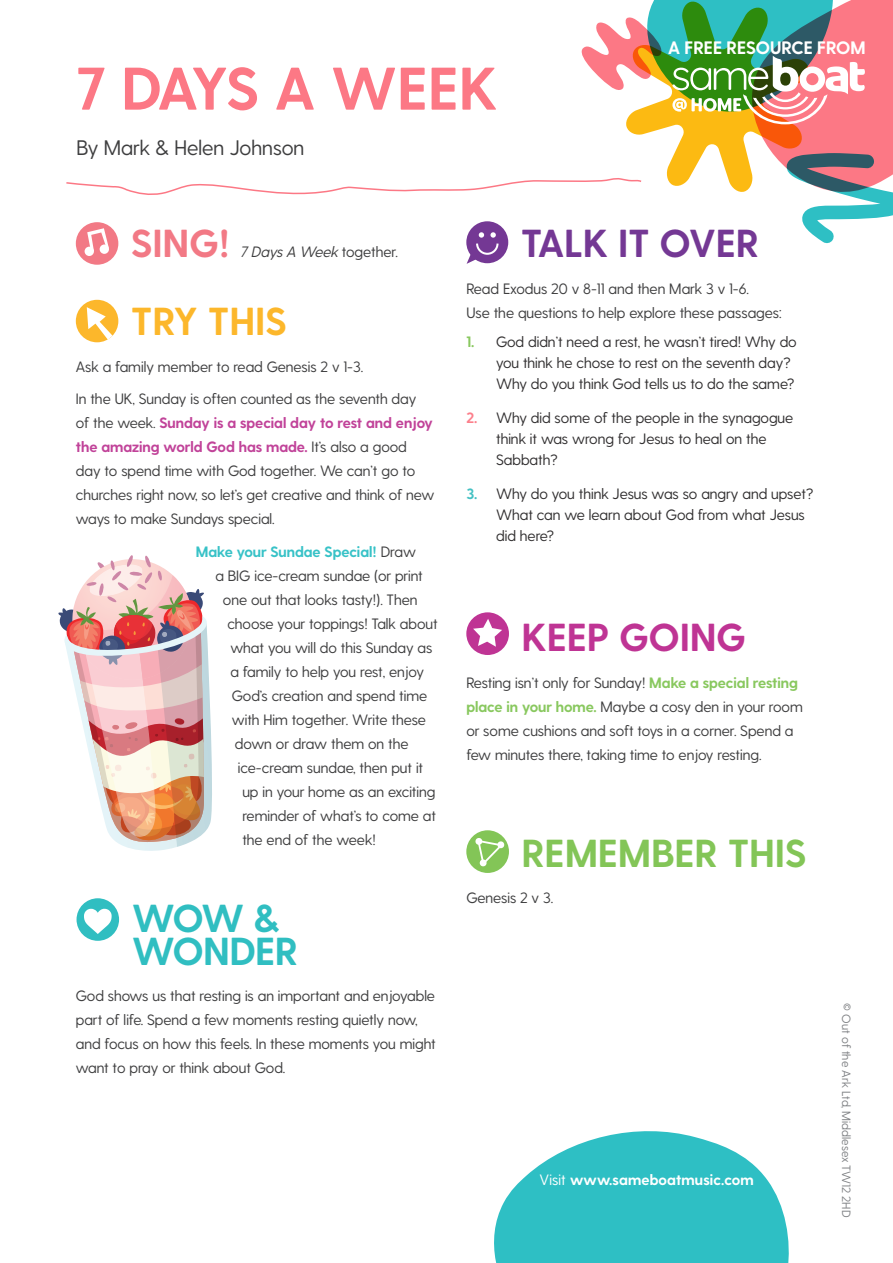
<style>
.page{position:relative;width:893px;height:1263px;background:#fff}
.page>*{position:absolute;margin:0;border:0;box-sizing:border-box;transform-origin:0 0}
.Page_Heading{font:700 60px "Greycliff CF";letter-spacing:-.01em;color:#fc7885}
.SING{font:700 39px "Greycliff CF";letter-spacing:.01em;color:#83c557}
.SING-2{font:700 39px/33px "Greycliff CF";color:#30bec1}
.SING-3{font:700 39px "Greycliff CF";letter-spacing:.01em;color:#743894}
.BULLETS{font:700 39px "Greycliff CF";letter-spacing:.01em;color:#bf3494}
.SING-4{font:700 39px "Greycliff CF";letter-spacing:.01em;color:#fcb72b}
.SING-5{font:700 39px "Greycliff CF";color:#f27985}
.BODY{font:21px "Greycliff CF";color:#3e3e3f}
.t1{font:700 18px "Greycliff CF";color:#fff}
.BODY-2{font:15px/24px "Greycliff CF";color:#3e3e3f}
.BULLETS-2{font:15px/21px "Greycliff CF";color:#312f30}
.BODY-3{font:700 15px "Greycliff CF";color:#38c2c7}
.BODY-4{font:700 15px "Greycliff CF";letter-spacing:.01em;color:#fff}
.SING-6{font:italic 15px "Greycliff CF";color:#3e3e3f}
.t2{font:12px "Greycliff CF";color:#808285}
.s1{font-style:normal}
.s2{font-weight:700;color:#c14399}
.s3{font-weight:400;color:#3e3e3f}
.s4{font-weight:700;color:#89c85f}
.s5{font-weight:700;color:#fc7f8b}
.s6{font-weight:700;color:#44c1c3}
.s7{font-weight:400}
</style>
<div class="page">
<div style="left:76px;top:300px;width:42px;height:42px;background:#fcb72b;border-radius:50%"></div>
<svg style="left:87px;top:307px;width:26px;height:33px"></svg>
<div style="left:77px;top:898px;width:42px;height:43px;background:#30bec1;border-radius:50%"></div>
<svg style="left:84px;top:909px;width:28px;height:25px"></svg>
<div style="left:466px;top:830px;width:43px;height:43px;background:#83c557;border-radius:50%"></div>
<svg style="left:475px;top:837px;width:30px;height:30px"></svg>
<svg style="left:66px;top:0;width:827px;height:264px"></svg>
<svg style="left:494px;top:1131px;width:295px;height:132px;fill:#2ebfc4"></svg>
<div style="left:466px;top:612px;width:43px;height:43px;background:#bf3494;border-radius:50%"></div>
<svg style="left:473px;top:619px;width:29px;height:28px"></svg>
<svg style="left:58px;top:555px;width:154px;height:296px"></svg>
<p class="Page_Heading" style="left:77px;top:53px;width:422px">7 DAYS A WEEK</p>
<p class="BODY" style="left:77px;top:135px;width:229px">By Mark &amp; Helen Johnson</p>
<p class="t1" style="left:668px;top:37px;width:199px">A FREE RESOURCE FROM</p>
<p class="SING-5" style="left:131px;top:220px;width:100px">SING!</p>
<p class="SING-6" style="left:240px;top:243px;width:160px">7 DaysA Week <span class="s1">together.</span></p>
<p class="SING-4" style="left:131px;top:298px;width:157px">TRY THIS</p>
<p class="BODY-2" style="left:76px;top:354px;width:289px">Ask a family member to read Genesis 2 v 1-3.</p>
<p class="BODY-2" style="left:76px;top:387px;width:360px">In the UK, Sunday is often counted as the seventh day<br>of the week. <span class="s2">Sunday is a special day to rest and enjoy the amazing world God has made.</span> It’s also a good day to spend time with God together. We can’t go to churches right now, so let’s get creative and think of new ways to make Sundays special.</p>
<p class="BODY-3" style="left:196px;top:543px;width:222px">Make your Sundae Special! <span class="s3">Draw</span></p>
<p class="BODY-2" style="left:215px;top:563px;width:209px">a BIG ice-cream sundae (or print</p>
<p class="BODY-2" style="left:223px;top:587px;width:196px">one out that looks tasty!). Then</p>
<p class="BODY-2" style="left:227px;top:611px;width:212px">choose your toppings! Talk about</p>
<p class="BODY-2" style="left:230px;top:635px;width:204px">what you will do this Sunday as</p>
<p class="BODY-2" style="left:230px;top:659px;width:195px">a family to help you rest, enjoy</p>
<p class="BODY-2" style="left:232px;top:683px;width:197px">God’s creation and spend time</p>
<p class="BODY-2" style="left:232px;top:707px;width:196px">with Him together. Write these</p>
<p class="BODY-2" style="left:235px;top:731px;width:175px">down or draw them on the</p>
<p class="BODY-2" style="left:238px;top:755px;width:187px">ice-cream sundae, then put it</p>
<p class="BODY-2" style="left:242px;top:779px;width:195px">up in your home as an exciting</p>
<p class="BODY-2" style="left:242px;top:803px;width:195px">reminder of what’s to come at</p>
<p class="BODY-2" style="left:242px;top:827px;width:135px">the end of the week!</p>
<p class="SING-2" style="left:132px;top:902px;width:167px">WOW &amp;<br>WONDER</p>
<p class="BODY-2" style="left:76px;top:984px;width:361px">God shows us that resting is an important and enjoyable part of life. Spend a few moments resting quietly now, and focus on how this feels. In these moments you might want to pray or think about God.</p>
<p class="SING-3" style="left:521px;top:220px;width:239px">TALK IT OVER</p>
<p class="BODY-2" style="left:466px;top:276px;width:317px">Read Exodus 20 v 8-11 and then Mark 3 v 1-6.<br>Use the questions to help explore these passages:</p>
<p class="BULLETS-2" style="left:496px;top:331px;width:302px;text-indent:-30px"><span class="s4">1.</span> God didn’t need a rest, he wasn’t tired! Why do you think he chose to rest on the seventh day?<br>Why do you think God tells us to do the same?</p>
<p class="BULLETS-2" style="left:496px;top:407px;width:299px;text-indent:-30px"><span class="s5">2.</span> Why did some of the people in the synagogue think it was wrong for Jesus to heal on the<br>Sabbath?</p>
<p class="BULLETS-2" style="left:496px;top:483px;width:319px;text-indent:-30px"><span class="s6">3.</span> Why do you think Jesus was so angry and upset?<br>What can we learn about God from what Jesus did here?</p>
<p class="BULLETS" style="left:522px;top:614px;width:225px">KEEP GOING</p>
<p class="BODY-2" style="left:466px;top:671px;width:338px">Resting isn’t only for Sunday! <span class="s4">Make a special resting place in your home.</span> Maybe a cosy den in your room or some cushions and soft toys in a corner. Spend a few minutes there, taking time to enjoy resting.</p>
<p class="SING" style="left:522px;top:830px;width:286px">REMEMBER THIS</p>
<p class="BODY-2" style="left:466px;top:886px;width:88px">Genesis 2 v 3.</p>
<p class="BODY-4" style="left:540px;top:1170px;width:216px"><span class="s7">Visit</span> www.sameboatmusic.com</p>
<p class="t2" style="left:853px;top:1003px;width:215px;rotate:90deg">© Out of the Ark Ltd, Middlesex TW12 2HD</p>
</div>
